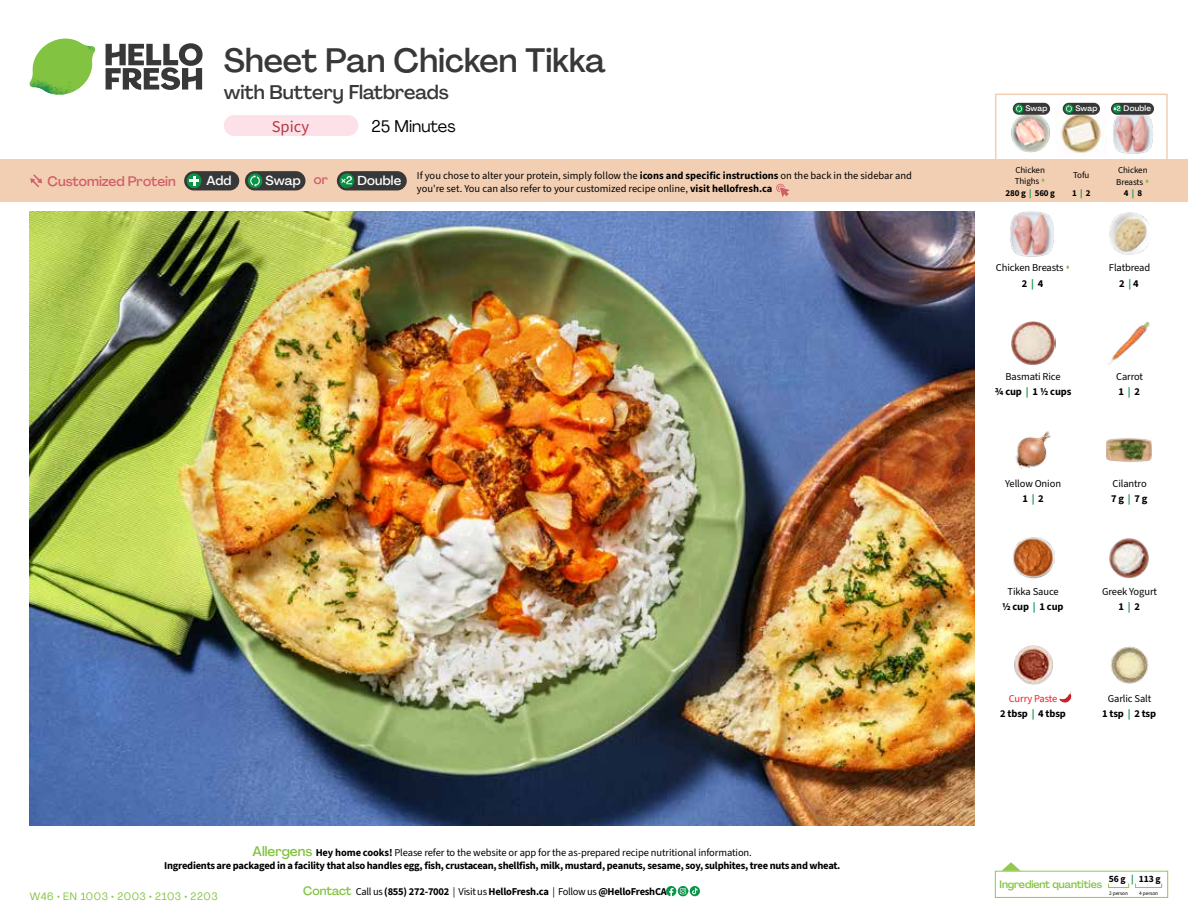
<style>
.page{position:relative;width:1188px;height:918px;background:#fff}
.page>*{position:absolute;margin:0;border:0;box-sizing:border-box;transform-origin:0 0}
.t1{font:500 33px "Agrandir";color:#383839}
.t2{font:500 19.5px "Agrandir";color:#383839}
.t3{font:16.5px "Agrandir";color:#000}
.t4{font:16.5px "Source Sans 3";color:#b33841}
.t5{font:500 13.5px "Agrandir";color:#d15f6a}
.t6{font:500 12.9px "Agrandir";letter-spacing:.015em;color:#fff}
.t7{font:10.5px/13.5px "Source Sans 3";letter-spacing:-.02em;color:#000;text-align:center}
.t8{font:10.5px/15.1px "Source Sans 3";letter-spacing:-.01em;color:#000;text-align:center}
.t9{font:10.5px "Agrandir";letter-spacing:.05em;color:#82c341}
.t10{font:10.5px/15px "Source Sans 3";letter-spacing:-.015em;color:#ed1d24;text-align:center}
.t11{font:500 10.5px "Agrandir";letter-spacing:-.01em;color:#82c341}
.t12{font:9.6px "Source Sans 3";color:#000}
.t13{font:9px/11.4px "Source Sans 3";letter-spacing:-.01em;color:#000;text-align:center}
.t14{font:500 7.95px "Agrandir";letter-spacing:.025em;color:#fff}
.t15{font:5.25px "Source Sans 3";letter-spacing:-.01em;color:#000}
.s1{color:#8cba42}
.s2{font-style:inherit}
.s3{color:#0b9446}
.s4{color:#d15f6a}
.s5{font-family:"Agrandir";font-weight:500;font-size:13.5px;color:#82c341}
.s6{font-family:"Agrandir";font-weight:500;font-size:12px;color:#82c341}
.s7{color:#000}
</style>
<div class="page">
<svg style="left:106px;top:43px;width:97px;height:47px"></svg>
<svg style="left:34px;top:39px;width:59px;height:38px"></svg>
<img style="left:65px;top:39px;width:30px;height:25px">
<img style="left:33px;top:60px;width:56px;height:10px">
<img style="left:29px;top:64px;width:58px;height:31px">
<img style="left:64px;top:70px;width:25px;height:24px">
<img style="left:30px;top:211px;width:945px;height:615px">
<svg style="left:690px;top:886px;width:10px;height:10px"></svg>
<svg style="left:666px;top:886px;width:32px;height:10px"></svg>
<svg style="left:1002px;top:862px;width:19px;height:9px"></svg>
<div style="left:995px;top:871px;width:173px;height:27px;border:1px solid #91c84e"></div>
<div style="left:1108px;top:883px;width:21px;height:5px;border:1px solid #91c84e"></div>
<div style="left:1135px;top:883px;width:27px;height:5px;border:1px solid #91c84e"></div>
<img style="left:1011px;top:321px;width:45px;height:44px">
<img style="left:1108px;top:322px;width:43px;height:43px">
<img style="left:1015px;top:431px;width:36px;height:38px">
<img style="left:1106px;top:438px;width:46px;height:24px">
<img style="left:1012px;top:537px;width:42px;height:42px">
<img style="left:1109px;top:538px;width:40px;height:40px">
<img style="left:1014px;top:645px;width:39px;height:40px">
<img style="left:1110px;top:213px;width:39px;height:41px">
<img style="left:1010px;top:212px;width:44px;height:45px">
<img style="left:1110px;top:646px;width:39px;height:38px">
<svg style="left:1059px;top:691px;width:12px;height:12px"></svg>
<div style="left:0;top:160px;width:1188px;height:42px;background:#f2cfb3"></div>
<svg style="left:30px;top:174px;width:12px;height:13px"></svg>
<div style="left:337px;top:171px;width:70px;height:19px;background:#383839;border-radius:10px"></div>
<svg style="left:340px;top:173px;width:14px;height:15px"></svg>
<div style="left:342px;top:180px;width:11px;height:11px;background:#000;opacity:.35"></div>
<svg style="left:340px;top:176px;width:12px;height:8px"></svg>
<div style="left:245px;top:171px;width:60px;height:19px;background:#383839;border-radius:10px"></div>
<div style="left:248px;top:173px;width:14px;height:15px;background:#0b9446;border-radius:50%"></div>
<svg style="left:250px;top:175px;width:10px;height:12px"></svg>
<div style="left:184px;top:171px;width:55px;height:19px;background:#383839;border-radius:10px"></div>
<svg style="left:187px;top:173px;width:15px;height:15px"></svg>
<svg style="left:189px;top:176px;width:10px;height:10px"></svg>
<svg style="left:776px;top:183px;width:13px;height:14px"></svg>
<div style="left:995px;top:94px;width:173px;height:69px;border:2px solid #f2cfb3"></div>
<img style="left:1113px;top:114px;width:40px;height:40px">
<img style="left:1011px;top:111px;width:39px;height:42px">
<div style="left:1111px;top:103px;width:43px;height:12px;background:#383839;border-radius:6px"></div>
<svg style="left:1113px;top:104px;width:9px;height:9px"></svg>
<div style="left:1115px;top:108px;width:6px;height:7px;background:#000;opacity:.35"></div>
<svg style="left:1113px;top:106px;width:8px;height:8px"></svg>
<div style="left:1013px;top:103px;width:37px;height:12px;background:#383839;border-radius:6px"></div>
<svg style="left:1014px;top:104px;width:10px;height:9px"></svg>
<svg style="left:1016px;top:105px;width:6px;height:7px"></svg>
<img style="left:1056px;top:108px;width:48px;height:49px">
<div style="left:1063px;top:103px;width:37px;height:12px;background:#383839;border-radius:6px"></div>
<svg style="left:1064px;top:104px;width:9px;height:9px"></svg>
<svg style="left:1066px;top:105px;width:6px;height:7px"></svg>
<div style="left:224px;top:115px;width:134px;height:21px;background:#fce1e9;border-radius:10px"></div>
<h1 class="t1" style="left:224px;top:40px;width:384px">Sheet Pan Chicken Tikka</h1>
<h2 class="t2" style="left:224px;top:80px;width:226px">with Buttery Flatbreads</h2>
<h3 class="t3" style="left:372px;top:116px;width:86px">25 Minutes</h3>
<h3 class="t4" style="left:272px;top:116px;width:39px">Spicy</h3>
<p class="t14" style="left:1025px;top:104px;width:24px">Swap</p>
<p class="t14" style="left:1124px;top:104px;width:29px">Double</p>
<p class="t14" style="left:1075px;top:104px;width:24px">Swap</p>
<p class="t13" style="left:1005px;top:164px;width:51px">Chicken<br>Thighs <span class="s1">▲<br></span><span class="s2">280 g</span> <span class="s3">|</span> <span class="s2">560 g</span></p>
<p class="t5" style="left:47px;top:173px;width:130px">Customized Protein</p>
<p class="t6" style="left:206px;top:172px;width:27px">Add</p>
<p class="t6" style="left:266px;top:172px;width:64px">Swap <span class="s4">or</span></p>
<p class="t6" style="left:357px;top:172px;width:45px">Double</p>
<p class="t13" style="left:1116px;top:164px;width:35px">Chicken<br>Breasts <span class="s1">▲<br></span><span class="s2">4</span> <span class="s3">|</span> <span class="s2">8</span></p>
<p class="t8" style="left:417px;top:168px;width:497px;line-height:13.5px;text-align:left">If you chose to alter your protein, simply follow the <span class="s2">icons and specific instructions</span> on the back in the sidebar and you're set. You can also refer to your customized recipe online, <span class="s2">visit hellofresh.ca</span></p>
<p class="t13" style="left:1072px;top:167px;width:20px;line-height:17.5px;text-align:left">Tofu<br><span class="s2">1</span> <span class="s3">|</span> <span class="s2">2</span></p>
<p class="t8" style="left:996px;top:259px;width:76px;line-height:16.5px">Chicken Breasts <span class="s1">▲<br></span><span class="s2">2</span> <span class="s3">|</span> <span class="s2">4</span></p>
<p class="t8" style="left:1109px;top:259px;width:43px;line-height:16.6px">Flatbread<br><span class="s2">2</span> <span class="s3">|</span> <span class="s2">4</span></p>
<p class="t7" style="left:995px;top:369px;width:78px;line-height:15px"><span class="s2">Basmati Rice<br></span>3/4 cup <span class="s3">|</span> 1 1/2 cups</p>
<p class="t8" style="left:1116px;top:369px;width:29px;text-align:left">Carrot<br><span class="s2">1</span> <span class="s3">|</span> <span class="s2">2</span></p>
<p class="t8" style="left:1005px;top:476px;width:57px">Yellow Onion<br><span class="s2">1</span> <span class="s3">|</span> <span class="s2">2</span></p>
<p class="t8" style="left:1111px;top:476px;width:38px;text-align:left">Cilantro<br><span class="s2">7 g</span> <span class="s3">|</span> <span class="s2">7 g</span></p>
<p class="t8" style="left:1002px;top:584px;width:63px">Tikka Sauce<br><span class="s2">1/2 cup</span> <span class="s3">|</span> <span class="s2">1 cup</span></p>
<p class="t8" style="left:1102px;top:583px;width:56px">Greek Yogurt<br><span class="s2">1</span> <span class="s3">|</span> <span class="s2">2</span></p>
<p class="t7" style="left:164px;top:846px;width:678px"><span class="s5">Allergens</span> Hey home cooks! <span class="s2">Please refer to the website or app for the as-prepared recipe nutritional information.<br></span>Ingredients are packaged in a facility that also handles egg, fish, crustacean, shellfish, milk, mustard, peanuts, sesame, soy, sulphites, tree nuts and wheat.</p>
<p class="t9" style="left:30px;top:890px;width:189px">W46 • EN 1003 • 2003 • 2103 • 2203</p>
<p class="t7" style="left:303px;top:885px;width:365px"><span class="s6">Contact</span> <span class="s2">Call us</span> (855) 272-7002 <span class="s2">| Visit us</span> HelloFresh.ca <span class="s2">| Follow us</span> @HelloFreshCA</p>
<p class="t10" style="left:1000px;top:691px;width:67px">Curry Paste<br><span class="s7">2 tbsp</span> <span class="s3">|</span> <span class="s7">4 tbsp</span></p>
<p class="t8" style="left:1102px;top:691px;width:55px">Garlic Salt<br><span class="s2">1 tsp</span> <span class="s3">|</span> <span class="s2">2 tsp</span></p>
<p class="t12" style="left:1109px;top:873px;width:53px">56 g <span class="s3">|</span> 113 g</p>
<p class="t15" style="left:1109px;top:890px;width:20px">2 person</p>
<p class="t15" style="left:1139px;top:890px;width:20px">4 person</p>
<p class="t11" style="left:1000px;top:878px;width:104px">Ingredient quantities</p>
</div>
